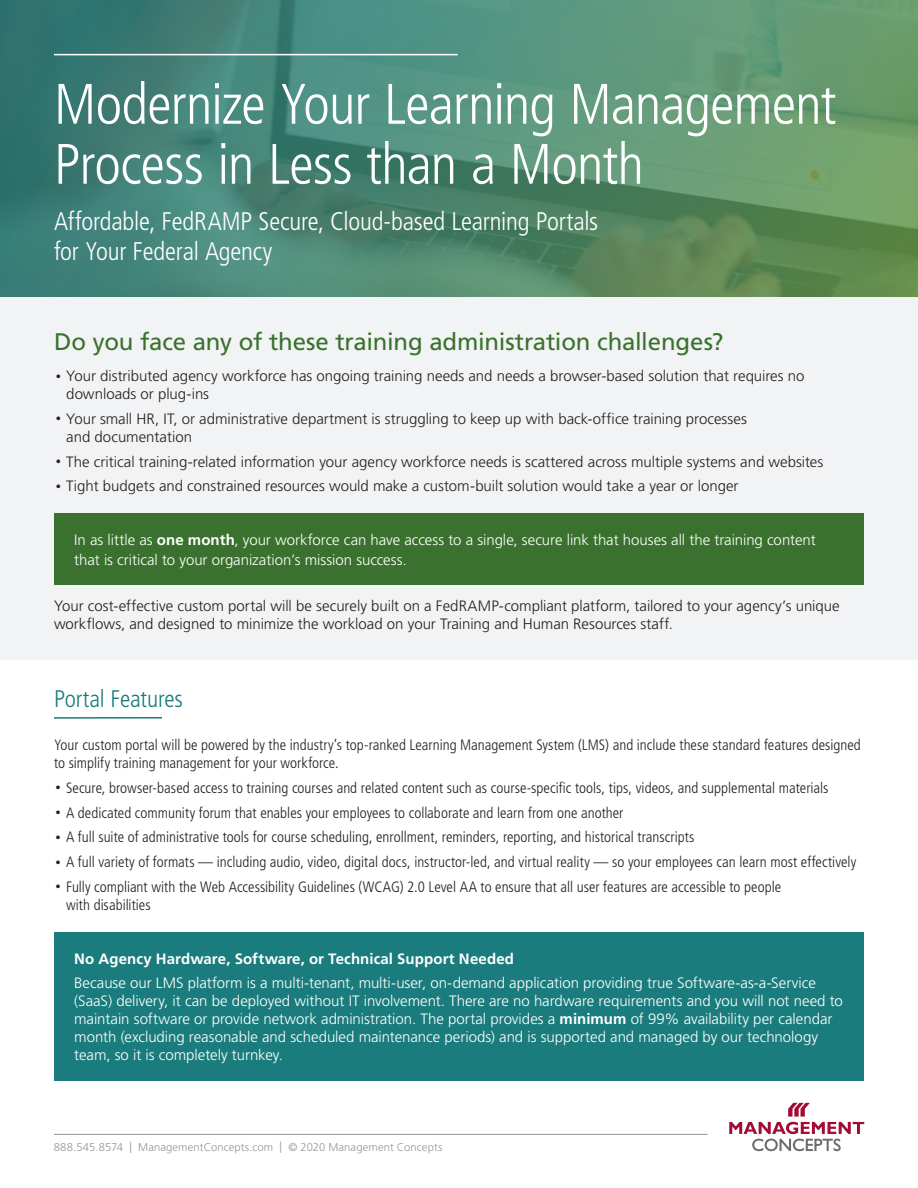
<style>
.page{position:relative;width:918px;height:1188px;background:#fff}
.page>*{position:absolute;margin:0;border:0;box-sizing:border-box;transform-origin:0 0}
.Banner_Header{font:300 condensed 57px/60px "Frutiger LT Pro";letter-spacing:-.015em;color:#fff}
.Banner_Subhead{font:300 condensed 25.5px/30px "Frutiger LT Pro";letter-spacing:-.01em;color:#fff}
.t1{font:24px "Frutiger LT Pro";letter-spacing:-.01em;color:#3a712e}
.t2{font:300 condensed 24px "Frutiger LT Pro";letter-spacing:-.01em;color:#1a7c7c}
.Body{font:300 15px/18px "Frutiger LT Pro";color:#fff}
.Body_Bullets{font:300 condensed 15px/18px "Frutiger LT Pro";color:#231f20}
.Body_Bullets-2{font:300 15px/18px "Frutiger LT Pro";color:#231f20}
.Body-2{font:300 15px/18px "Frutiger LT Pro";color:#231f20}
.Body-3{font:300 condensed 15px/18px "Frutiger LT Pro";color:#231f20}
.Body-4{font:700 15px "Frutiger LT Pro";letter-spacing:.005em;color:#fff}
.t3{font:300 11.25px "Frutiger LT Pro";letter-spacing:.01em;color:#939598}
.s1{font-size:10.5px}
.s2{font-weight:700}
</style>
<div class="page">
<svg style="left:0;top:0;width:918px;height:297px;background:#538c72"></svg>
<div style="left:0;top:297px;width:918px;height:362px;background:#f2f3f4"></div>
<hr style="left:54px;top:717px;width:108px;height:2px;background:#1a7c7c">
<div style="left:54px;top:514px;width:810px;height:71px;background:#3a712e"></div>
<div style="left:54px;top:932px;width:810px;height:149px;background:#1a7c7c"></div>
<svg style="left:729px;top:1103px;width:135px;height:48px"></svg>
<hr style="left:54px;top:1134px;width:654px;height:1px;background:#939598">
<hr style="left:54px;top:54px;width:404px;height:1px;background:#fff">
<p class="Banner_Header" style="left:54px;top:75px;width:784px">Modernize Your Learning Management<br>Process in Less than a Month</p>
<p class="Banner_Subhead" style="left:54px;top:206px;width:546px">Affordable, FedRAMP Secure, Cloud-based Learning Portals for Your Federal Agency</p>
<p class="t1" style="left:54px;top:327px;width:671px">Do you face any of these training administration challenges?</p>
<p class="Body_Bullets-2" style="left:66px;top:367px;width:740px;text-indent:-10px"><span class="s1">•</span> Your distributed agency workforce has ongoing training needs and needs a browser-based solution that requires no downloads or plug-ins</p>
<p class="Body_Bullets-2" style="left:66px;top:410px;width:682px;text-indent:-10px"><span class="s1">•</span> Your small HR, IT, or administrative department is struggling to keep up with back-office training processes and documentation</p>
<p class="Body_Bullets-2" style="left:56px;top:452px;width:769px"><span class="s1">•</span> The critical training-related information your agency workforce needs is scattered across multiple systems and websites</p>
<p class="Body_Bullets-2" style="left:56px;top:477px;width:684px"><span class="s1">•</span> Tight budgets and constrained resources would make a custom-built solution would take a year or longer</p>
<p class="Body" style="left:74px;top:530px;width:743px;line-height:19.5px">In as little as <span class="s2">one month</span>, your workforce can have access to a single, secure link that houses all the training content that is critical to your organization’s mission success.</p>
<p class="Body-2" style="left:54px;top:597px;width:787px">Your cost-effective custom portal will be securely built on a FedRAMP-compliant platform, tailored to your agency’s unique workflows, and designed to minimize the workload on your Training and Human Resources staff.</p>
<p class="t2" style="left:54px;top:685px;width:130px">Portal Features</p>
<p class="Body-3" style="left:54px;top:736px;width:808px">Your custom portal will be powered by the industry’s top-ranked Learning Management System (LMS) and include these standard features designed to simplify training management for your workforce.</p>
<p class="Body_Bullets" style="left:56px;top:779px;width:774px"><span class="s1">•</span> Secure, browser-based access to training courses and related content such as course-specific tools, tips, videos, and supplemental materials</p>
<p class="Body_Bullets" style="left:56px;top:804px;width:569px"><span class="s1">•</span> A dedicated community forum that enables your employees to collaborate and learn from one another</p>
<p class="Body_Bullets" style="left:56px;top:828px;width:640px"><span class="s1">•</span> A full suite of administrative tools for course scheduling, enrollment, reminders, reporting, and historical transcripts</p>
<p class="Body_Bullets" style="left:56px;top:853px;width:802px"><span class="s1">•</span> A full variety of formats — including audio, video, digital docs, instructor-led, and virtual reality — so your employees can learn most effectively</p>
<p class="Body_Bullets" style="left:66px;top:878px;width:717px;text-indent:-10px"><span class="s1">•</span> Fully compliant with the Web Accessibility Guidelines (WCAG) 2.0 Level AA to ensure that all user features are accessible to people with disabilities</p>
<p class="Body-4" style="left:74px;top:949px;width:441px">No Agency Hardware, Software, or Technical Support Needed</p>
<p class="Body" style="left:74px;top:974px;width:770px">Because our LMS platform is a multi-tenant, multi-user, on-demand application providing true Software-as-a-Service (SaaS) delivery, it can be deployed without IT involvement. There are no hardware requirements and you will not need to maintain software or provide network administration. The portal provides a <span class="s2">minimum</span> of 99% availability per calendar month (excluding reasonable and scheduled maintenance periods) and is supported and managed by our technology team, so it is completely turnkey.</p>
<p class="t3" style="left:54px;top:1141px;width:390px">888.545.8574 | ManagementConcepts.com | © 2020 Management Concepts</p>
</div>
